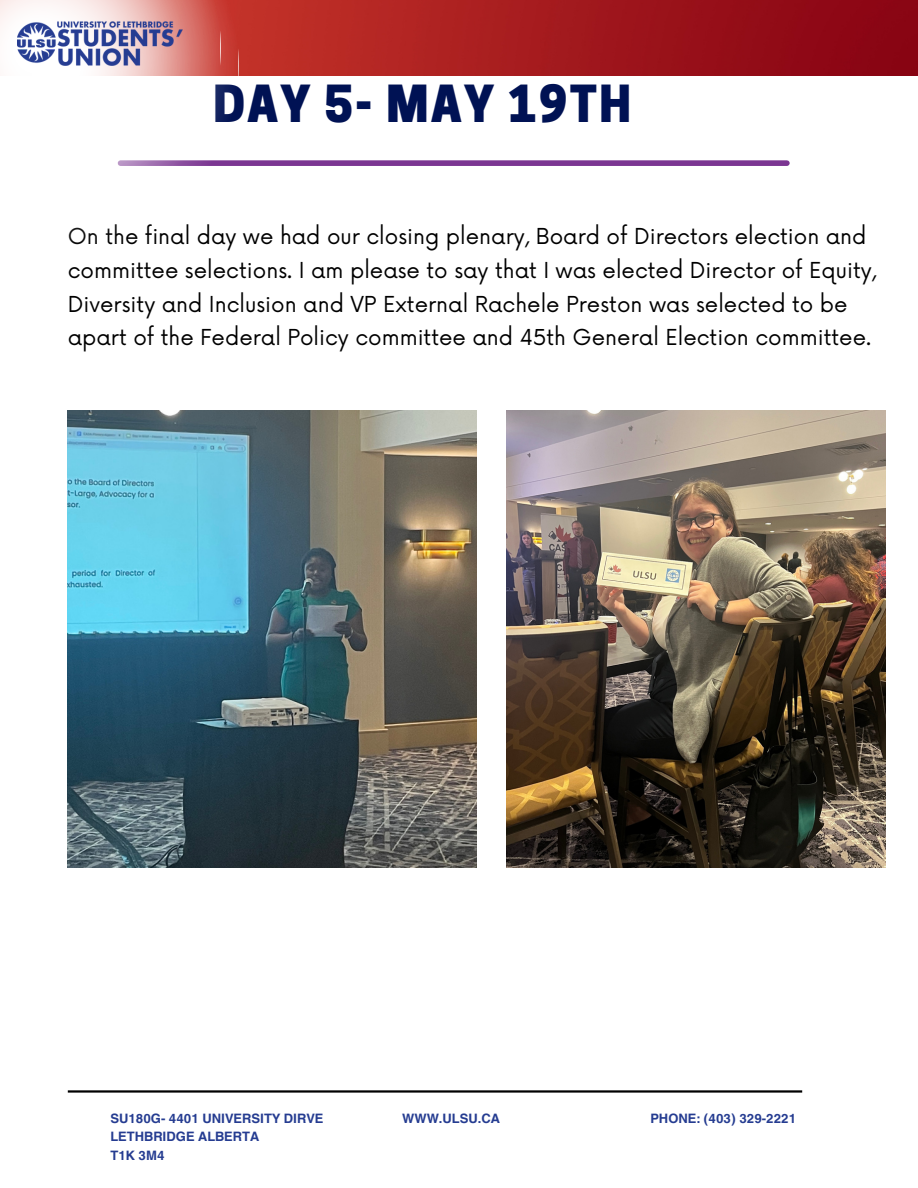
<style>
.page{position:relative;width:918px;height:1188px;background:#fff}
.page>*{position:absolute;margin:0;border:0;box-sizing:border-box;transform-origin:0 0}
.t1{font:800 48px "Cooper Hewitt";letter-spacing:.04em;color:#001254}
.t2{font:21.45px/33.8px "Now";color:#000}
.t3{font:700 13.05px "Helvetica World";color:#253c91}
</style>
<div class="page">
<div style="left:121px;top:160px;width:666px;height:6px;background:#7b3692"></div>
<img style="left:68px;top:410px;width:408px;height:458px">
<img style="left:506px;top:410px;width:379px;height:458px">
<hr style="left:68px;top:1090px;width:734px;height:3px;background:#000">
<img style="left:238px;top:0;width:680px;height:75px">
<svg style="left:0;top:0;width:238px;height:166px"></svg>
<img style="left:18px;top:21px;width:165px;height:50px">
<p class="t1" style="left:213px;top:86px;width:420px">DAY 5- MAY 19TH</p>
<p class="t2" style="left:68px;top:221px;width:810px">On the final day we had our closing plenary, Board of Directors election and committee selections. I am please to say that I was elected Director of Equity, Diversity and Inclusion and VP External Rachele Preston was selected to be apart of the Federal Policy committee and 45th General Election committee.</p>
<p class="t3" style="left:110px;top:1108px;width:215px">SU180G- 4401 UNIVERSITY DIRVE</p>
<p class="t3" style="left:110px;top:1126px;width:150px">LETHBRIDGE ALBERTA</p>
<p class="t3" style="left:110px;top:1145px;width:56px">T1K 3M4</p>
<p class="t3" style="left:402px;top:1108px;width:99px">WWW.ULSU.CA</p>
<p class="t3" style="left:650px;top:1108px;width:147px">PHONE: (403) 329-2221</p>
</div>
